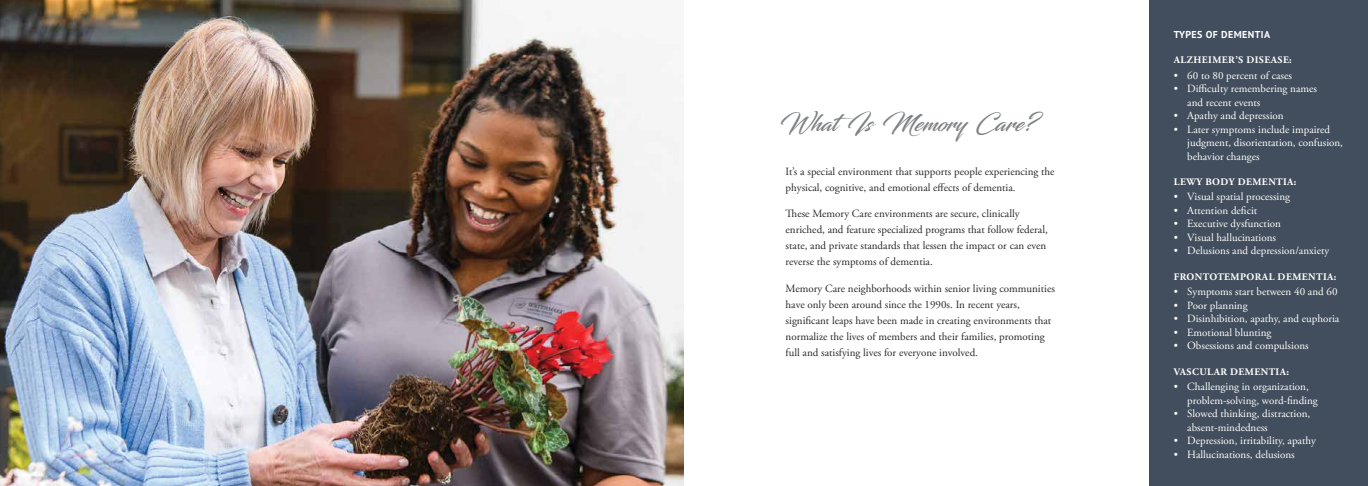
<style>
.page{position:relative;width:1368px;height:486px;background:#fff}
.page>*{position:absolute;margin:0;border:0;box-sizing:border-box;transform-origin:0 0}
.t1{font:23px "Blacksword";color:#7f8183}
.t2{font:11px/13.5px "Adobe Garamond Pro";color:#fff}
.t3{font:11px/16px "Adobe Garamond Pro";color:#292829}
.t4{font:700 10px "Adobe Garamond Pro";letter-spacing:.045em;color:#fff}
.t5{font:700 10px "PT Sans Pro";letter-spacing:.04em;color:#fff}
</style>
<div class="page">
<div style="left:1150px;top:0;width:218px;height:486px;background:#424e5d"></div>
<img style="left:0;top:0;width:684px;height:486px">
<h1 class="t1" style="left:781px;top:110px;width:261px">WhatIs Memory Care?</h1>
<p class="t3" style="left:786px;top:164px;width:270px">It’s a special environment that supports people experiencing the physical, cognitive, and emotional effects of dementia.</p>
<p class="t3" style="left:786px;top:206px;width:264px">These Memory Care environments are secure, clinically enriched, and feature specialized programs that follow federal, state, and private standards that lessen the impact or can even reverse the symptoms of dementia.</p>
<p class="t3" style="left:786px;top:281px;width:271px">Memory Care neighborhoods within senior living communities have only been around since the 1990s. In recent years, significant leaps have been made in creating environments that normalize the lives of members and their families, promoting full and satisfying lives for everyone involved.</p>
<p class="t5" style="left:1174px;top:28px;width:98px">TYPES OF DEMENTIA</p>
<p class="t4" style="left:1174px;top:54px;width:120px">ALZHEIMER’S DISEASE:</p>
<p class="t2" style="left:1174px;top:69px;width:120px">• 60 to 80 percent of cases</p>
<p class="t2" style="left:1187px;top:82px;width:131px;text-indent:-13px">• Difficulty remembering names and recent events</p>
<p class="t2" style="left:1174px;top:109px;width:111px">• Apathy and depression</p>
<p class="t2" style="left:1187px;top:123px;width:157px;text-indent:-13px">• Later symptoms include impaired judgment, disorientation, confusion, behavior changes</p>
<p class="t4" style="left:1174px;top:176px;width:124px">LEWY BODY DEMENTIA:</p>
<p class="t2" style="left:1174px;top:191px;width:118px">• Visual spatial processing</p>
<p class="t2" style="left:1174px;top:204px;width:85px">• Attention deficit</p>
<p class="t2" style="left:1174px;top:218px;width:109px">• Executive dysfunction</p>
<p class="t2" style="left:1174px;top:231px;width:104px">• Visual hallucinations</p>
<p class="t2" style="left:1174px;top:245px;width:157px">• Delusions and depression/anxiety</p>
<p class="t4" style="left:1174px;top:271px;width:164px">FRONTOTEMPORAL DEMENTIA:</p>
<p class="t2" style="left:1174px;top:285px;width:165px">• Symptoms start between 40 and 60</p>
<p class="t2" style="left:1174px;top:299px;width:75px">• Poor planning</p>
<p class="t2" style="left:1174px;top:312px;width:167px">• Disinhibition, apathy, and euphoria</p>
<p class="t2" style="left:1174px;top:326px;width:99px">• Emotional blunting</p>
<p class="t2" style="left:1174px;top:339px;width:136px">• Obsessions and compulsions</p>
<p class="t4" style="left:1174px;top:366px;width:117px">VASCULAR DEMENTIA:</p>
<p class="t2" style="left:1187px;top:380px;width:132px;text-indent:-13px">• Challenging in organization, problem-solving, word-finding</p>
<p class="t2" style="left:1187px;top:407px;width:124px;text-indent:-13px">• Slowed thinking, distraction, absent-mindedness</p>
<p class="t2" style="left:1174px;top:434px;width:144px">• Depression, irritability, apathy</p>
<p class="t2" style="left:1174px;top:448px;width:122px">• Hallucinations, delusions</p>
</div>
